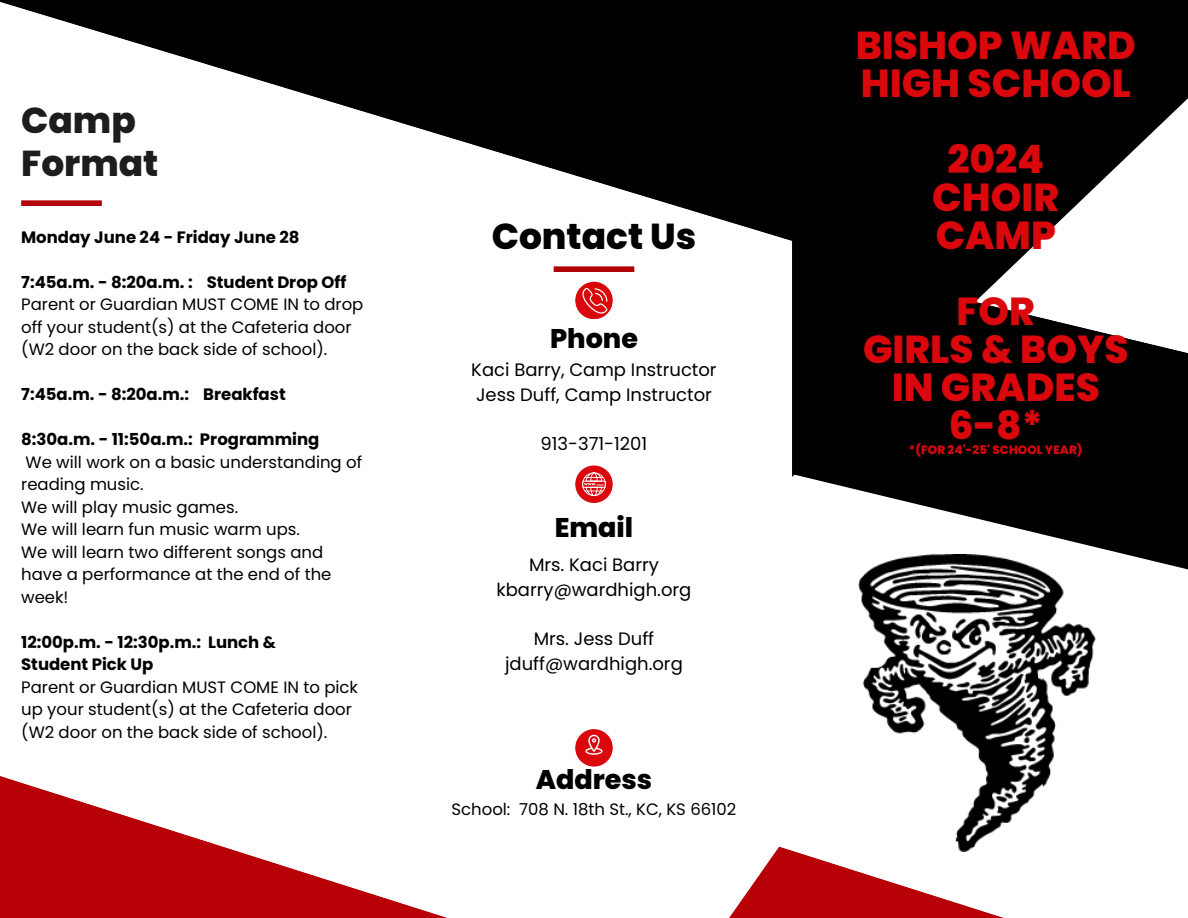
<style>
.page{position:relative;width:1188px;height:918px;background:#fff}
.page>*{position:absolute;margin:0;border:0;box-sizing:border-box;transform-origin:0 0}
.t1{font:800 39px/38px "Poppins";color:#da080c;text-align:center}
.t2{font:800 36px/42.8px "Poppins";color:#1d1d1d}
.t3{font:800 36px "Poppins";color:#000}
.t4{font:800 27px "Poppins";color:#000}
.t5{font:18px/24.8px "Poppins";color:#000;text-align:center}
.t6{font:16.5px/22.5px "Poppins";color:#000}
.t7{font:700 16.5px "Poppins";color:#000}
.t8{font:800 12px "Poppins";color:#da080c}
.s1{font-weight:700}
</style>
<div class="page">
<svg style="left:804px;top:477px;width:384px;height:93px;fill:#000"></svg>
<svg style="left:0;top:0;width:792px;height:272px"></svg>
<svg style="left:792px;top:0;width:396px;height:477px;background:#242424"></svg>
<svg style="left:729px;top:846px;width:275px;height:72px;fill:#b80007"></svg>
<div style="left:575px;top:282px;width:38px;height:37px;background:#da080c;border-radius:50%"></div>
<div style="left:575px;top:729px;width:38px;height:38px;background:#da080c;border-radius:50%"></div>
<svg style="left:585px;top:735px;width:17px;height:20px"></svg>
<div style="left:575px;top:465px;width:38px;height:38px;background:#da080c;border-radius:50%"></div>
<svg style="left:582px;top:472px;width:24px;height:24px"></svg>
<div style="left:554px;top:266px;width:80px;height:6px;background:#b20307"></div>
<div style="left:21px;top:200px;width:81px;height:6px;background:#b20307"></div>
<svg style="left:0;top:776px;width:447px;height:142px;fill:#b80007"></svg>
<img style="left:858px;top:555px;width:238px;height:297px">
<svg style="left:582px;top:287px;width:26px;height:27px"></svg>
<p class="t2" style="left:21px;top:99px;width:139px">Camp<br>Format</p>
<h3 class="t7" style="left:21px;top:225px;width:280px">Monday June 24 - Friday June 28</h3>
<h5 class="t6" style="left:21px;top:270px;width:344px"><span class="s1">7:45a.m. - 8:20a.m. : Student Drop Off </span>Parent or Guardian MUST COME IN to drop off your student(s) at the Cafeteria door (W2 door on the back side of school).</h5>
<h5 class="t7" style="left:21px;top:383px;width:266px">7:45a.m. - 8:20a.m.: Breakfast</h5>
<p class="t6" style="left:21px;top:428px;width:342px"><span class="s1">8:30a.m. - 11:50a.m.: Programming<br></span>We will work on a basic understanding of reading music.<br>We will play music games.<br>We will learn fun music warm ups.<br>We will learn two different songs and have a performance at the end of the week!</p>
<p class="t6" style="left:21px;top:630px;width:338px"><span class="s1">12:00p.m. - 12:30p.m.: Lunch &amp;<br>Student Pick Up<br></span>Parent or Guardian MUST COME IN to pick up your student(s) at the Cafeteria door (W2 door on the back side of school).</p>
<p class="t3" style="left:492px;top:211px;width:206px">Contact Us</p>
<p class="t4" style="left:550px;top:320px;width:89px">Phone</p>
<p class="t5" style="left:471px;top:357px;width:247px;text-align:left">Kaci Barry, Camp Instructor<br>Jess Duff, Camp Instructor</p>
<h4 class="t5" style="left:541px;top:432px;width:108px">913-371-1201</h4>
<h5 class="t4" style="left:555px;top:509px;width:80px">Email</h5>
<h4 class="t5" style="left:497px;top:552px;width:196px">Mrs. Kaci Barry kbarry@wardhigh.org</h4>
<h5 class="t5" style="left:505px;top:627px;width:179px">Mrs. Jess Duff jduff@wardhigh.org</h5>
<h5 class="t4" style="left:536px;top:761px;width:118px">Address</h5>
<p class="t6" style="left:452px;top:798px;width:286px">School: 708 N. 18th St., KC, KS 66102</p>
<h2 class="t1" style="left:856px;top:26px;width:282px;text-align:left">BISHOP WARD<br>HIGH SCHOOL</h2>
<h2 class="t1" style="left:932px;top:140px;width:128px">2024<br>CHOIR<br>CAMP</h2>
<p class="t1" style="left:957px;top:292px;width:80px">FOR</p>
<h1 class="t1" style="left:863px;top:330px;width:267px">GIRLS &amp; BOYS<br>IN GRADES</h1>
<h1 class="t1" style="left:949px;top:406px;width:96px">6-8*</h1>
<p class="t8" style="left:909px;top:441px;width:175px">*(FOR 24'-25' SCHOOL YEAR)</p>
</div>
